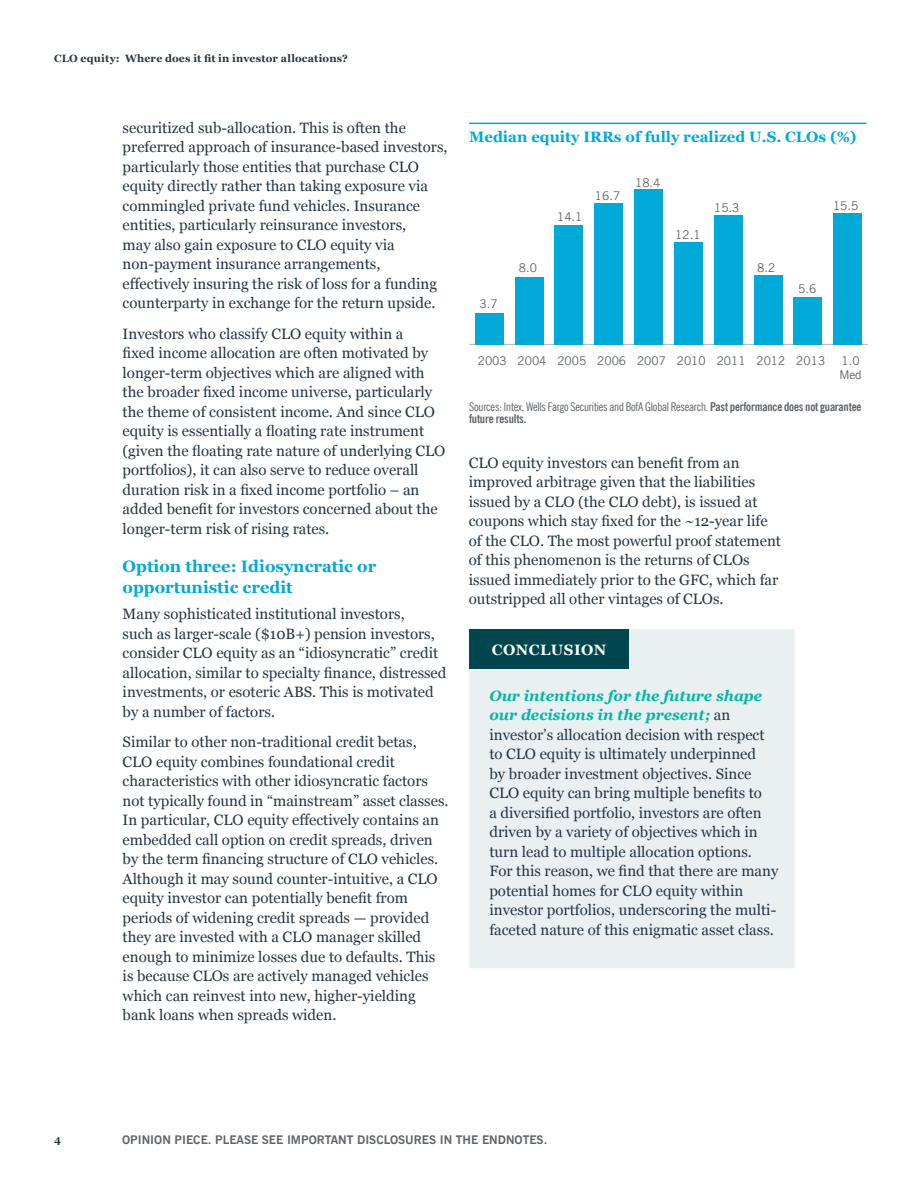
<style>
.page{position:relative;width:918px;height:1188px;background:#fff}
.page>*{position:absolute;margin:0;border:0;box-sizing:border-box;transform-origin:0 0}
.Subhead_2{font:700 16.5px/21px "Georgia";color:#00a9d8}
.Body{font:15px/19.5px "Georgia";color:#233645}
.Chart_Heading{font:700 15px "Georgia";color:#00a9d8}
.Conclusion{font:700 15px "Georgia";letter-spacing:.025em;color:#fff}
._8_pt_disclosure_jus{font:condensed 12px/12.8px "News Gothic BT";letter-spacing:-.015em;color:#5f6369}
.t1{font:12px/14.4px "News Gothic BT";color:#5f6369}
.t2{font:700 12px "News Gothic BT";color:#5f6369}
.t3{font:700 10.5px "Georgia";letter-spacing:.02em;color:#233645}
.s1{font-weight:700}
.s2{font-weight:700;font-style:italic;color:#03b8a7}
</style>
<div class="page">
<div style="left:469px;top:629px;width:326px;height:339px;background:#eaf0f2"></div>
<hr style="left:469px;top:123px;width:398px;height:1px;background:#00a9d8">
<hr style="left:469px;top:344px;width:399px;height:1px;background:#b1b4b5">
<div style="left:475px;top:313px;width:29px;height:31px;background:#00a9d8"></div>
<div style="left:515px;top:277px;width:29px;height:67px;background:#00a9d8"></div>
<div style="left:555px;top:225px;width:28px;height:119px;background:#00a9d8"></div>
<div style="left:594px;top:203px;width:29px;height:141px;background:#00a9d8"></div>
<div style="left:634px;top:189px;width:29px;height:155px;background:#00a9d8"></div>
<div style="left:674px;top:242px;width:29px;height:102px;background:#00a9d8"></div>
<div style="left:714px;top:215px;width:29px;height:129px;background:#00a9d8"></div>
<div style="left:754px;top:275px;width:28px;height:69px;background:#00a9d8"></div>
<div style="left:794px;top:297px;width:28px;height:47px;background:#00a9d8"></div>
<div style="left:833px;top:213px;width:29px;height:131px;background:#00a9d8"></div>
<p class="t3" style="left:54px;top:50px;width:295px">CLO equity: Where does it fit in investor allocations?</p>
<p class="Body" style="left:123px;top:117px;width:326px">securitized sub-allocation. This is often the preferred approach of insurance-based investors, particularly those entities that purchase CLO equity directly rather than taking exposure via commingled private fund vehicles. Insurance entities, particularly reinsurance investors,<br>may also gain exposure to CLO equity via non-payment insurance arrangements, effectively insuring the risk of loss for a funding counterparty in exchange for the return upside.</p>
<p class="Body" style="left:123px;top:323px;width:324px">Investors who classify CLO equity within a<br>fixed income allocation are often motivated by longer-term objectives which are aligned with the broader fixed income universe, particularly the theme of consistent income. And since CLO equity is essentially a floating rate instrument (given the floating rate nature of underlying CLO portfolios), it can also serve to reduce overall duration risk in a fixed income portfolio – an added benefit for investors concerned about the longer-term risk of rising rates.</p>
<p class="Subhead_2" style="left:123px;top:555px;width:255px">Option three: Idiosyncratic or opportunistic credit</p>
<p class="Body" style="left:123px;top:604px;width:325px">Many sophisticated institutional investors,<br>such as larger-scale ($10B+) pension investors, consider CLO equity as an “idiosyncratic” credit allocation, similar to specialty finance, distressed investments, or esoteric ABS. This is motivated by a number of factors.</p>
<p class="Body" style="left:123px;top:732px;width:327px">Similar to other non-traditional credit betas, CLO equity combines foundational credit characteristics with other idiosyncratic factors not typically found in “mainstream” asset classes.<br>In particular, CLO equity effectively contains an embedded call option on credit spreads, driven by the term financing structure of CLO vehicles.<br>Although it may sound counter-intuitive, a CLO equity investor can potentially benefit from periods of widening credit spreads — provided they are invested with a CLO manager skilled enough to minimize losses due to defaults. This is because CLOs are actively managed vehicles which can reinvest into new, higher-yielding bank loans when spreads widen.</p>
<p class="Chart_Heading" style="left:469px;top:126px;width:389px">Median equity IRRs of fully realized U.S. CLOs (%)</p>
<p class="t1" style="left:480px;top:297px;width:20px">3.7</p>
<p class="t1" style="left:519px;top:261px;width:20px">8.0</p>
<p class="t1" style="left:557px;top:209px;width:27px">14.1</p>
<p class="t1" style="left:595px;top:188px;width:27px">16.7</p>
<p class="t1" style="left:635px;top:175px;width:27px">18.4</p>
<p class="t1" style="left:675px;top:227px;width:27px">12.1</p>
<p class="t1" style="left:714px;top:201px;width:27px">15.3</p>
<p class="t1" style="left:757px;top:260px;width:20px">8.2</p>
<p class="t1" style="left:833px;top:199px;width:27px">15.5</p>
<p class="t1" style="left:798px;top:282px;width:20px">5.6</p>
<p class="t1" style="left:478px;top:353px;width:349px">2003 2004 2005 2006 2007 2010 2011 2012 2013</p>
<p class="t1" style="left:839px;top:353px;width:24px">1.0<br>Med</p>
<p class="_8_pt_disclosure_jus" style="left:469px;top:400px;width:394px">Sources: Intex, Wells Fargo Securities and BofA Global Research. <span class="s1">Past performance does not guarantee future results.</span></p>
<p class="Body" style="left:469px;top:452px;width:314px">CLO equity investors can benefit from an improved arbitrage given that the liabilities issued by a CLO (the CLO debt), is issued at coupons which stay fixed for the ~12-year life of the CLO. The most powerful proof statement of this phenomenon is the returns of CLOs issued immediately prior to the GFC, which far outstripped all other vintages of CLOs.</p>
<p class="Conclusion" style="left:492px;top:638px;width:116px">CONCLUSION</p>
<p class="Body" style="left:489px;top:685px;width:291px"><span class="s2">Our intentions for the future shape our decisions in the present;</span> an investor’s allocation decision with respect to CLO equity is ultimately underpinned<br>by broader investment objectives. Since CLO equity can bring multiple benefits to<br>a diversified portfolio, investors are often driven by a variety of objectives which in turn lead to multiple allocation options.<br>For this reason, we find that there are many potential homes for CLO equity within investor portfolios, underscoring the multi&shy;faceted nature of this enigmatic asset class.</p>
<p class="t3" style="left:54px;top:1131px;width:8px">4</p>
<p class="t2" style="left:122px;top:1133px;width:427px">OPINION PIECE. PLEASE SEE IMPORTANT DISCLOSURES IN THE ENDNOTES.</p>
</div>
